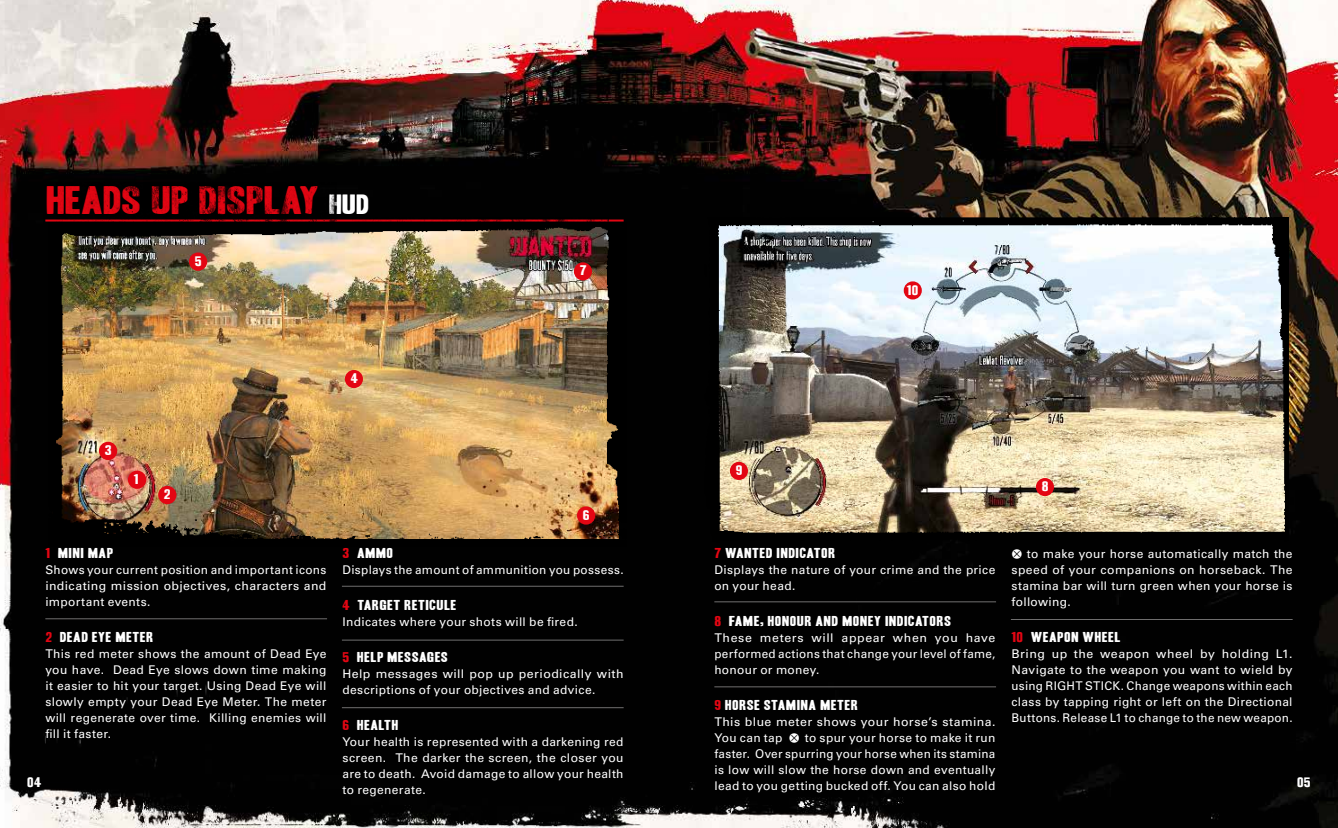
<style>
.page{position:relative;width:1338px;height:828px;background:#fff}
.page>*{position:absolute;margin:0;border:0;box-sizing:border-box;transform-origin:0 0}
.t1{font:38.8px "RDR Ultra Headline";letter-spacing:-.005em;color:#e30613}
.t2{font:14px "RDR Ultra Headline";letter-spacing:.035em;color:#fff}
.t3{font:13.8px "RDR Ultra Headline";color:#fff}
.t4{font:13.6px "RDR Ultra Headline";color:#fff}
.t5{font:12px/16px "Univers";letter-spacing:.025em;color:#fff;text-align:justify}
.s1{font-size:27.2px;color:#fff}
.s2{color:#e30613}
.s3{font-family:"SCE";font-size:11px}
</style>
<div class="page">
<img style="left:0;top:0;width:1338px;height:828px">
<img style="left:48px;top:222px;width:579px;height:329px">
<img style="left:705px;top:218px;width:585px;height:328px">
<hr style="left:45px;top:219px;width:579px;height:2px;background:#e30613">
<div style="left:130px;top:472px;width:14px;height:15px;background:#e30613;border-radius:50%"></div>
<div style="left:128px;top:470px;width:18px;height:19px;border:4px solid #e30613;border-radius:50%"></div>
<div style="left:191px;top:254px;width:14px;height:15px;background:#e30613;border-radius:50%"></div>
<div style="left:189px;top:252px;width:18px;height:19px;border:4px solid #e30613;border-radius:50%"></div>
<div style="left:101px;top:444px;width:14px;height:14px;background:#e30613;border-radius:50%"></div>
<div style="left:99px;top:442px;width:18px;height:18px;border:4px solid #e30613;border-radius:50%"></div>
<div style="left:160px;top:488px;width:14px;height:14px;background:#e30613;border-radius:50%"></div>
<div style="left:158px;top:486px;width:18px;height:18px;border:4px solid #e30613;border-radius:50%"></div>
<div style="left:579px;top:508px;width:14px;height:14px;background:#e30613;border-radius:50%"></div>
<div style="left:577px;top:506px;width:18px;height:18px;border:4px solid #e30613;border-radius:50%"></div>
<div style="left:347px;top:372px;width:14px;height:14px;background:#e30613;border-radius:50%"></div>
<div style="left:345px;top:370px;width:18px;height:18px;border:4px solid #e30613;border-radius:50%"></div>
<div style="left:1038px;top:480px;width:14px;height:14px;background:#e30613;border-radius:50%"></div>
<div style="left:1036px;top:478px;width:18px;height:18px;border:4px solid #e30613;border-radius:50%"></div>
<div style="left:576px;top:264px;width:14px;height:14px;background:#e30613;border-radius:50%"></div>
<div style="left:574px;top:262px;width:18px;height:18px;border:4px solid #e30613;border-radius:50%"></div>
<div style="left:732px;top:464px;width:14px;height:14px;background:#e30613;border-radius:50%"></div>
<div style="left:730px;top:462px;width:18px;height:18px;border:4px solid #e30613;border-radius:50%"></div>
<hr style="left:342px;top:586px;width:282px;height:1px;background:#706f6f">
<hr style="left:342px;top:639px;width:282px;height:1px;background:#706f6f">
<hr style="left:342px;top:707px;width:282px;height:1px;background:#706f6f">
<hr style="left:45px;top:618px;width:282px;height:1px;background:#706f6f">
<hr style="left:714px;top:601px;width:282px;height:1px;background:#706f6f">
<hr style="left:714px;top:686px;width:282px;height:1px;background:#706f6f">
<hr style="left:1011px;top:619px;width:282px;height:1px;background:#706f6f">
<div style="left:906px;top:283px;width:14px;height:14px;background:#e30613;border-radius:50%"></div>
<div style="left:904px;top:281px;width:18px;height:18px;border:4px solid #e30613;border-radius:50%"></div>
<img style="left:57px;top:182px;width:280px;height:41px">
<img style="left:353px;top:218px;width:255px;height:5px">
<h1 class="t1" style="left:45px;top:178px;width:325px">HEADS UP DISPLAY <span class="s1">HUD</span></h1>
<p class="t3" style="left:195px;top:253px;width:8px">5</p>
<p class="t3" style="left:105px;top:442px;width:8px">3</p>
<p class="t3" style="left:134px;top:471px;width:6px">1</p>
<p class="t3" style="left:164px;top:486px;width:8px">2</p>
<p class="t4" style="left:351px;top:370px;width:9px">4</p>
<p class="t4" style="left:580px;top:263px;width:8px">7</p>
<p class="t3" style="left:583px;top:507px;width:8px">6</p>
<p class="t4" style="left:736px;top:462px;width:8px">9</p>
<p class="t4" style="left:907px;top:283px;width:13px">10</p>
<p class="t4" style="left:1042px;top:478px;width:8px">8</p>
<p class="t2" style="left:714px;top:545px;width:122px"><span class="s2">7</span> WANTED INDICATOR</p>
<p class="t5" style="left:714px;top:562px;width:283px">Displays the nature of your crime and the price on your head.</p>
<p class="t2" style="left:714px;top:613px;width:238px"><span class="s2">8</span> FAME, HONOUR AND MONEY INDICATORS</p>
<p class="t5" style="left:714px;top:630px;width:283px">These meters will appear when you have performed actions that change your level of fame, honour or money.</p>
<p class="t2" style="left:714px;top:697px;width:145px"><span class="s2">9</span> HORSE STAMINA METER</p>
<p class="t5" style="left:714px;top:714px;width:283px">This blue meter shows your horse’s stamina.<br>You can tap <span class="s3">S</span> to spur your horse to make it run faster. Over spurring your horse when its stamina is low will slow the horse down and eventually lead to you getting bucked off. You can also hold</p>
<p class="t2" style="left:45px;top:545px;width:69px"><span class="s2">1</span> MINI MAP</p>
<p class="t5" style="left:45px;top:562px;width:283px">Shows your current position and important icons indicating mission objectives, characters and important events.</p>
<p class="t2" style="left:45px;top:629px;width:109px"><span class="s2">2</span> DEAD EYE METER</p>
<p class="t5" style="left:45px;top:646px;width:283px">This red meter shows the amount of Dead Eye you have. Dead Eye slows down time making it easier to hit your target. Using Dead Eye will slowly empty your Dead Eye Meter. The meter will regenerate over time. Killing enemies will fill it faster.</p>
<p class="t2" style="left:342px;top:545px;width:52px"><span class="s2">3</span> AMMO</p>
<p class="t5" style="left:342px;top:562px;width:283px">Displays the amount of ammunition you possess.</p>
<p class="t2" style="left:342px;top:597px;width:115px"><span class="s2">4</span> TARGET RETICULE</p>
<p class="t5" style="left:342px;top:614px;width:237px">Indicates where your shots will be fired.</p>
<p class="t2" style="left:342px;top:649px;width:107px"><span class="s2">5</span> HELP MESSAGES</p>
<p class="t5" style="left:342px;top:666px;width:283px">Help messages will pop up periodically with descriptions of your objectives and advice.</p>
<p class="t2" style="left:342px;top:717px;width:57px"><span class="s2">6</span> HEALTH</p>
<p class="t5" style="left:342px;top:734px;width:283px">Your health is represented with a darkening red screen. The darker the screen, the closer you are to death. Avoid damage to allow your health to regenerate.</p>
<p class="t5" style="left:1011px;top:546px;width:283px"><span class="s3">S</span> to make your horse automatically match the speed of your companions on horseback. The stamina bar will turn green when your horse is following.</p>
<p class="t2" style="left:1011px;top:629px;width:110px"><span class="s2">10</span> WEAPON WHEEL</p>
<p class="t5" style="left:1011px;top:646px;width:283px">Bring up the weapon wheel by holding L1.<br>Navigate to the weapon you want to wield by using RIGHT STICK. Change weapons within each class by tapping right or left on the Directional Buttons. Release L1 to change to the new weapon.</p>
<p class="t4" style="left:27px;top:774px;width:15px">04</p>
<p class="t4" style="left:1297px;top:774px;width:15px">05</p>
</div>
